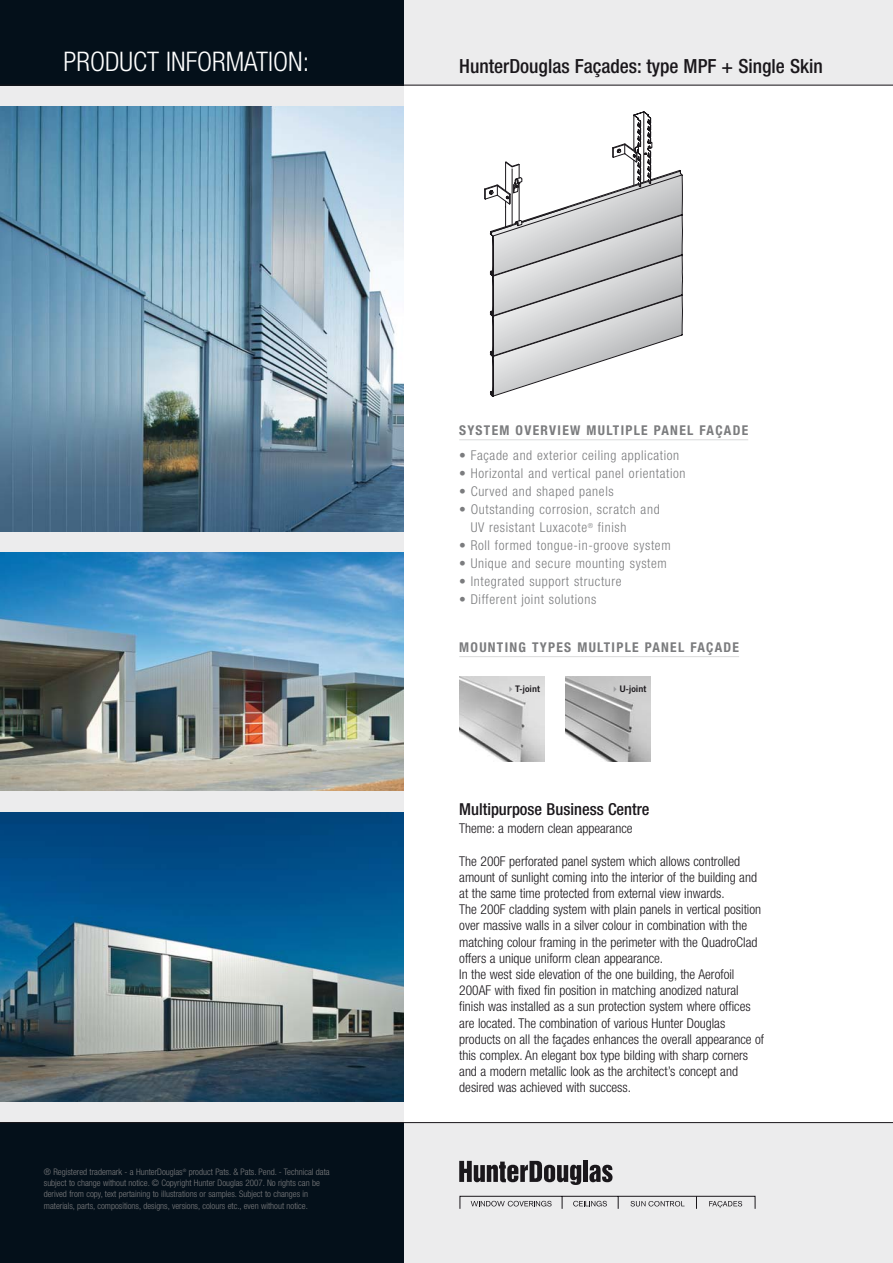
<style>
.page{position:relative;width:893px;height:1263px;background:#fff}
.page>*{position:absolute;margin:0;border:0;box-sizing:border-box;transform-origin:0 0}
.t1{font:300 condensed 27px "Helvetica Neue";color:#fff}
.t2{font:500 condensed 19.5px "Helvetica Neue";color:#1a171b}
.t3{font:500 condensed 16.5px "Helvetica Neue";color:#1a171b}
.t4{font:300 condensed 13.5px/16.2px "Helvetica Neue";color:#1a171b}
.t5{font:300 condensed 13.5px/18px "Helvetica Neue";letter-spacing:.05em;color:#7b7c7e}
.t6{font:700 condensed 13.5px "Helvetica Neue";letter-spacing:.095em;color:#7b7c7e}
.t7{font:300 condensed 9px/11.2px "Helvetica Neue";color:#7b7c7e}
.t8{font:9px "Trade Gothic Bold Two";color:#1a171b}
</style>
<div class="page">
<div style="left:404px;top:0;width:488px;height:85px;background:#ececed"></div>
<div style="left:404px;top:1123px;width:488px;height:140px;background:#ececed"></div>
<div style="left:0;top:84px;width:404px;height:1179px;background:#ececed"></div>
<div style="left:0;top:1123px;width:404px;height:140px;background:#04101a"></div>
<div style="left:0;top:0;width:404px;height:85px;background:#04101a"></div>
<img style="left:0;top:106px;width:404px;height:426px">
<svg style="left:459px;top:1196px;width:296px;height:13px"></svg>
<svg style="left:459px;top:1161px;width:122px;height:24px"></svg>
<hr style="left:583px;top:1161px;width:4px;height:21px;background:#1a171b">
<svg style="left:589px;top:1165px;width:23px;height:17px"></svg>
<hr style="left:0;top:85px;width:892px;height:1px;background:#1a171b">
<hr style="left:0;top:1122px;width:892px;height:1px;background:#1a171b">
<img style="left:0;top:812px;width:404px;height:289px">
<img style="left:0;top:553px;width:404px;height:238px">
<img style="left:459px;top:676px;width:85px;height:85px">
<img style="left:565px;top:676px;width:85px;height:85px">
<svg style="left:484px;top:111px;width:199px;height:286px"></svg>
<hr style="left:512px;top:169px;width:1px;height:55px;background:#1a171b">
<hr style="left:459px;top:439px;width:289px;height:1px;background:#d9dadb">
<hr style="left:459px;top:656px;width:280px;height:1px;background:#d9dadb">
<svg style="left:509px;top:686px;width:3px;height:6px"></svg>
<svg style="left:614px;top:686px;width:2px;height:6px"></svg>
<h1 class="t1" style="left:64px;top:51px;width:247px">PRODUCT INFORMATION:</h1>
<h2 class="t2" style="left:459px;top:59px;width:365px">HunterDouglas Façades: type MPF + Single Skin</h2>
<p class="t6" style="left:459px;top:425px;width:290px">SYSTEM OVERVIEW MULTIPLE PANEL FAÇADE</p>
<p class="t5" style="left:459px;top:448px;width:221px">• Façade and exterior ceiling application</p>
<p class="t5" style="left:459px;top:466px;width:228px">• Horizontal and vertical panel orientation</p>
<p class="t5" style="left:459px;top:484px;width:156px">• Curved and shaped panels</p>
<p class="t5" style="left:470px;top:502px;width:190px;text-indent:-11px">• Outstanding corrosion, scratch and<br>UV resistant Luxacote<sup>®</sup> finish</p>
<p class="t5" style="left:459px;top:538px;width:213px">• Roll formed tongue-in-groove system</p>
<p class="t5" style="left:459px;top:556px;width:209px">• Unique and secure mounting system</p>
<p class="t5" style="left:459px;top:574px;width:164px">• Integrated support structure</p>
<p class="t5" style="left:459px;top:592px;width:138px">• Different joint solutions</p>
<p class="t6" style="left:459px;top:642px;width:281px">MOUNTING TYPES MULTIPLE PANEL FAÇADE</p>
<p class="t8" style="left:515px;top:685px;width:26px">T-joint</p>
<p class="t8" style="left:619px;top:685px;width:28px">U-joint</p>
<p class="t7" style="left:44px;top:1167px;width:287px">® Registered trademark - a HunterDouglas<sup>®</sup> product Pats. &amp; Pats. Pend. - Technical data subject to change without notice. © Copyright Hunter Douglas 2007. No rights can be derived from copy, text pertaining to illustrations or samples. Subject to changes in materials, parts, compositions, designs, versions, colours etc., even without notice.</p>
<p class="t3" style="left:459px;top:804px;width:192px">Multipurpose Business Centre</p>
<p class="t4" style="left:459px;top:821px;width:175px">Theme: a modern clean appearance</p>
<p class="t4" style="left:459px;top:854px;width:306px">The 200F perforated panel system which allows controlled amount of sunlight coming into the interior of the building and at the same time protected from external view inwards.<br>The 200F cladding system with plain panels in vertical position over massive walls in a silver colour in combination with the matching colour framing in the perimeter with the QuadroClad offers a unique uniform clean appearance.<br>In the west side elevation of the one building, the Aerofoil 200AF with fixed fin position in matching anodized natural finish was installed as a sun protection system where offices are located. The combination of various Hunter Douglas products on all the façades enhances the overall appearance of this complex. An elegant box type bilding with sharp corners and a modern metallic look as the architect’s concept and desired was achieved with success.</p>
</div>
